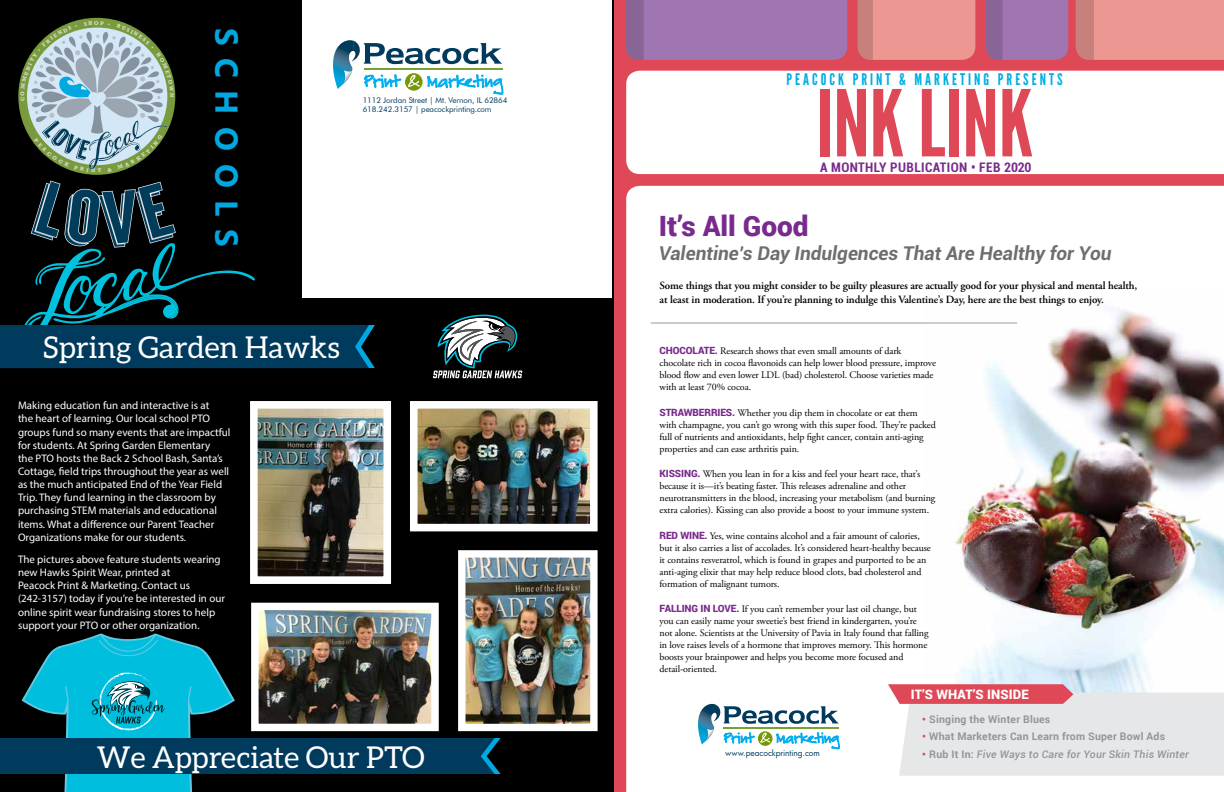
<style>
.page{position:relative;width:1224px;height:792px;background:#fff}
.page>*{position:absolute;margin:0;border:0;box-sizing:border-box;transform-origin:0 0}
.t1{font:91.7px "League Gothic";color:#df4857}
.t2{font:700 31.5px "Gadugi";letter-spacing:.4em;color:#00a7e1}
.t3{font:30.1px "Aleo";color:#fff}
.t4{font:900 28px "Roboto";color:#792a8d}
.t5{font:italic 700 19px "Roboto";color:#6d6e71}
.t6{font:16px "League Gothic";letter-spacing:.19em;color:#00aee3}
.t7{font:700 condensed 13.2px "Roboto";letter-spacing:.03em;color:#792a8d}
.t8{font:900 13px "Roboto";letter-spacing:.01em;color:#fff}
.t9{font:11px/13.2px "Myriad Pro";color:#fff}
.t10{font:600 11px/14px "Adobe Garamond Pro";letter-spacing:-.01em;color:#000}
.t11{font:700 10.5px "Roboto";letter-spacing:.02em;color:#939598}
.t12{font:italic 500 10.5px "Roboto";letter-spacing:.02em;color:#939598}
.t13{font:10px/12px "Adobe Garamond Pro";letter-spacing:-.01em;color:#000}
.t14{font:8.2px "Futura";color:#003a5d}
.t15{font:7.9px/9.5px "Futura BT";letter-spacing:-.01em;color:#003a5d}
.t16{font:7.7px/9.1px "Futura BT";color:#003a5d}
.s1{color:#00a7e1}
.s2{font-family:"Roboto";font-weight:900;color:#792a8d}
.s3{color:#df4857}
.s4{font-weight:700;font-style:normal;color:#df4857}
.s5{font-weight:700;font-style:normal}
</style>
<div class="page">
<div style="left:612px;top:0;width:612px;height:792px;background:#df4857"></div>
<div style="left:626px;top:186px;width:598px;height:606px;background:#fff"></div>
<div style="left:626px;top:71px;width:598px;height:103px;background:#fff"></div>
<svg style="left:626px;top:0;width:221px;height:60px;background:#9e74af"></svg>
<svg style="left:986px;top:0;width:82px;height:60px;background:#9c71ab"></svg>
<svg style="left:1076px;top:0;width:148px;height:60px;background:#e7938f"></svg>
<svg style="left:858px;top:0;width:117px;height:60px;background:#e7938e"></svg>
<img style="left:924px;top:291px;width:300px;height:380px">
<svg style="left:888px;top:671px;width:336px;height:121px;background:#eadfe2"></svg>
<hr style="left:651px;top:322px;width:366px;height:2px;background:#a7a9ac">
<div style="left:0;top:0;width:613px;height:792px;background:#000"></div>
<svg style="left:696px;top:704px;width:144px;height:45px;background:#afcdd3"></svg>
<svg style="left:433px;top:315px;width:89px;height:63px"></svg>
<div style="left:302px;top:0;width:310px;height:297px;background:#fff"></div>
<img style="left:0;top:401px;width:598px;height:391px">
<svg style="left:0;top:181px;width:375px;height:187px"></svg>
<svg style="left:333px;top:40px;width:171px;height:55px"></svg>
<svg style="left:21px;top:21px;width:153px;height:151px"></svg>
<h2 class="t2" style="left:246px;top:28px;width:220px;rotate:90deg">SCHOOLS</h2>
<p class="t15" style="left:363px;top:95px;width:146px">1112 Jordan Street | Mt. Vernon, IL 62864<br>618.242.3157 | peacockprinting.com</p>
<p class="t16" style="left:364px;top:96px;width:141px">1112 Jordan Street, Mt. Vernon, IL 62864<br>618-242-3157 <span class="s1">P</span> | 618-242-3177 <span class="s1">F</span></p>
<h3 class="t3" style="left:43px;top:331px;width:298px">Spring Garden Hawks</h3>
<p class="t9" style="left:18px;top:399px;width:214px">Making education fun and interactive is at<br>the heart of learning. Our local school PTO groups fund so many events that are impactful for students. At Spring Garden Elementary<br>the PTO hosts the Back 2 School Bash, Santa’s Cottage, field trips throughout the year as well as the much anticipated End of the Year Field Trip. They fund learning in the classroom by purchasing STEM materials and educational items. What a difference our Parent Teacher Organizations make for our students.</p>
<p class="t9" style="left:18px;top:553px;width:209px">The pictures above feature students wearing new Hawks Spirit Wear, printed at<br>Peacock Print &amp; Marketing. Contact us (242-3157) today if you’re be interested in our online spirit wear fundraising stores to help support your PTO or other organization.</p>
<h3 class="t3" style="left:97px;top:740px;width:330px">We Appreciate Our PTO</h3>
<h3 class="t6" style="left:787px;top:70px;width:278px">PEACOCK PRINT &amp; MARKETING PRESENTS</h3>
<h1 class="t1" style="left:816px;top:69px;width:218px">INK LINK</h1>
<h3 class="t7" style="left:820px;top:158px;width:213px">A MONTHLY PUBLICATION • FEB 2020</h3>
<h3 class="t4" style="left:659px;top:206px;width:151px">It’s All Good</h3>
<h3 class="t5" style="left:659px;top:239px;width:454px">Valentine’s Day Indulgences That Are Healthy for You</h3>
<p class="t10" style="left:660px;top:279px;width:479px">Some things that you might consider to be guilty pleasures are actually good for your physical and mental health, at least in moderation. If you’re planning to indulge this Valentine’s Day, here are the best things to enjoy.</p>
<p class="t13" style="left:660px;top:345px;width:278px"><span class="s2">CHOCOLATE.</span> Research shows that even small amounts of dark chocolate rich in cocoa flavonoids can help lower blood pressure, improve blood flow and even lower LDL (bad) cholesterol. Choose varieties made with at least 70% cocoa.</p>
<p class="t13" style="left:660px;top:407px;width:278px"><span class="s2">STRAWBERRIES.</span> Whether you dip them in chocolate or eat them with champagne, you can’t go wrong with this super food. They’re packed full of nutrients and antioxidants, help fight cancer, contain anti-aging properties and can ease arthritis pain.</p>
<p class="t13" style="left:660px;top:468px;width:277px"><span class="s2">KISSING.</span> When you lean in for a kiss and feel your heart race, that’s because it is—it’s beating faster. This releases adrenaline and other neurotransmitters in the blood, increasing your metabolism (and burning extra calories). Kissing can also provide a boost to your immune system.</p>
<p class="t13" style="left:660px;top:530px;width:273px"><span class="s2">RED WINE.</span> Yes, wine contains alcohol and a fair amount of calories, but it also carries a list of accolades. It’s considered heart-healthy because it contains resveratrol, which is found in grapes and purported to be an anti-aging elixir that may help reduce blood clots, bad cholesterol and formation of malignant tumors.</p>
<p class="t13" style="left:660px;top:603px;width:271px"><span class="s2">FALLING IN LOVE.</span> If you can’t remember your last oil change, but you can easily name your sweetie’s best friend in kindergarten, you’re not alone. Scientists at the University of Pavia in Italy found that falling in love raises levels of a hormone that improves memory. This hormone boosts your brainpower and helps you become more focused and detail-oriented.</p>
<p class="t14" style="left:725px;top:747px;width:96px">www.peacockprinting.com</p>
<h3 class="t8" style="left:911px;top:685px;width:119px">IT’S WHAT’S INSIDE</h3>
<p class="t11" style="left:922px;top:712px;width:130px"><span class="s3">•</span> Singing the Winter Blues</p>
<p class="t11" style="left:922px;top:729px;width:244px"><span class="s3">•</span> What Marketers Can Learn from Super Bowl Ads</p>
<p class="t12" style="left:922px;top:747px;width:268px"><span class="s4">•</span> <span class="s5">Rub It In:</span> Five Ways to Care for Your Skin This Winter</p>
</div>
